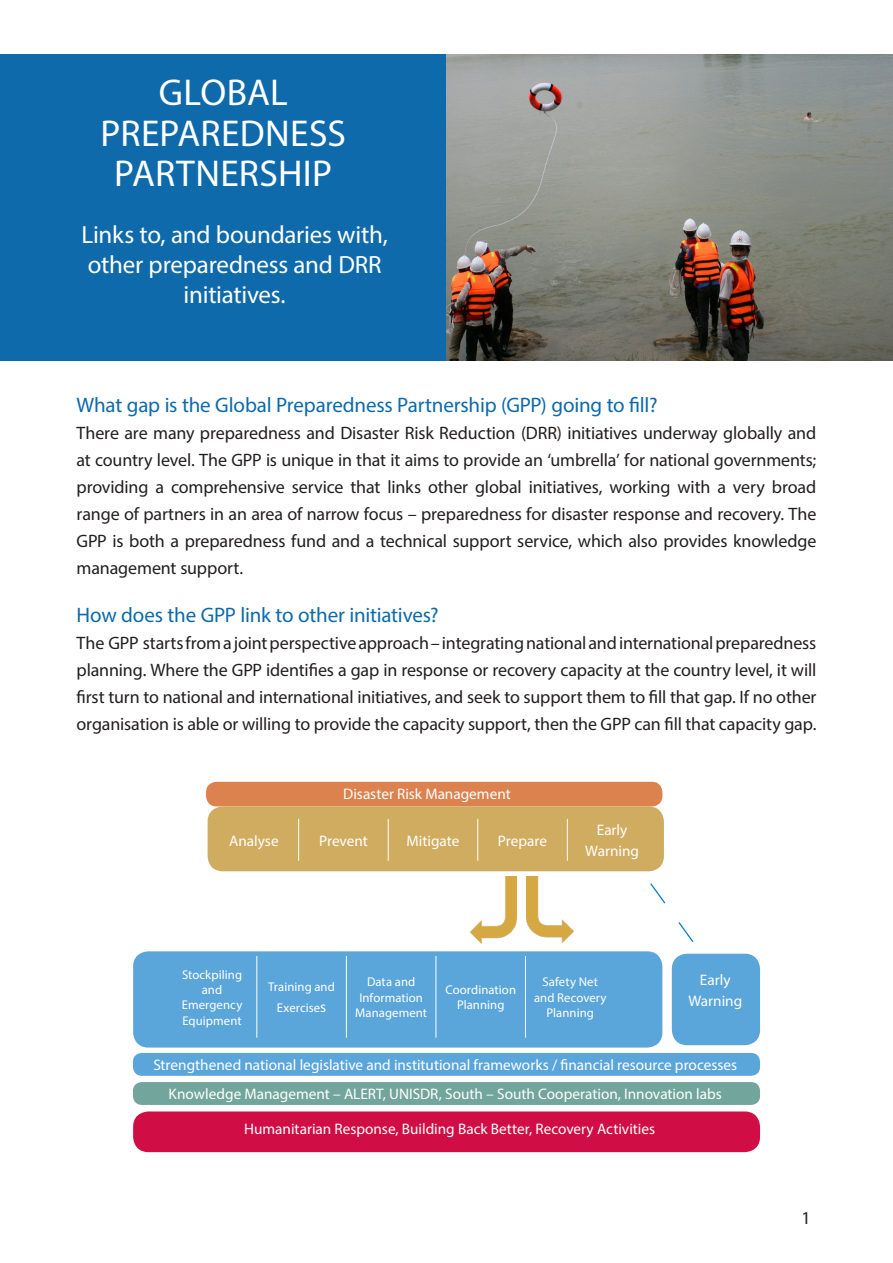
<style>
.page{position:relative;width:893px;height:1263px;background:#fff}
.page>*{position:absolute;margin:0;border:0;box-sizing:border-box;transform-origin:0 0}
.t1{font:37.5px/40.5px "Myriad Pro";letter-spacing:.005em;color:#fff;text-align:center}
.t2{font:24.9px/30px "Myriad Pro";letter-spacing:-.01em;color:#fff;text-align:center}
.t3{font:21px "Myriad Pro";letter-spacing:-.01em;color:#0e6aab}
.t4{font:18px/27px "Myriad Pro";letter-spacing:-.005em;color:#231f20;text-align:justify}
.t5{font:15.3px/20.4px "Myriad Pro";color:#fff;text-align:center}
.t6{font:12.75px/15.3px "Myriad Pro";letter-spacing:.005em;color:#fff;text-align:center}
.s1{font-size:15.3px}
</style>
<div class="page">
<div style="left:0;top:54px;width:446px;height:306px;background:#0e6aab"></div>
<img style="left:446px;top:54px;width:447px;height:306px">
<div style="left:133px;top:1111px;width:627px;height:41px;background:#d10d45;border-radius:15px"></div>
<div style="left:133px;top:1053px;width:627px;height:23px;background:#5aa5da;border-radius:9px"></div>
<div style="left:133px;top:1082px;width:627px;height:23px;background:#72a59b;border-radius:9px"></div>
<div style="left:133px;top:951px;width:529px;height:96px;background:#5aa5da;border-radius:15px"></div>
<div style="left:206px;top:782px;width:456px;height:24px;background:#dc824e;border-radius:10px"></div>
<div style="left:208px;top:806px;width:456px;height:65px;background:#d0ac61;border-radius:15px"></div>
<hr style="left:298px;top:819px;width:1px;height:42px;background:#fff">
<hr style="left:388px;top:819px;width:1px;height:42px;background:#fff">
<hr style="left:477px;top:819px;width:1px;height:42px;background:#fff">
<hr style="left:567px;top:819px;width:1px;height:42px;background:#fff">
<svg style="left:650px;top:883px;width:44px;height:59px"></svg>
<hr style="left:257px;top:956px;width:1px;height:82px;background:#fff">
<hr style="left:346px;top:956px;width:1px;height:82px;background:#fff">
<hr style="left:436px;top:956px;width:1px;height:82px;background:#fff">
<hr style="left:525px;top:956px;width:1px;height:82px;background:#fff">
<div style="left:672px;top:954px;width:88px;height:91px;background:#5aa5da;border-radius:15px"></div>
<img style="left:470px;top:876px;width:47px;height:67px">
<img style="left:527px;top:876px;width:46px;height:66px">
<p class="t1" style="left:101px;top:72px;width:247px">GLOBAL<br>PREPAREDNESS<br>PARTNERSHIP</p>
<p class="t2" style="left:82px;top:219px;width:308px">Links to, and boundaries with, other preparedness and DRR initiatives.</p>
<p class="t3" style="left:77px;top:392px;width:582px">What gap is the Global Preparedness Partnership (GPP) going to fill?</p>
<p class="t4" style="left:77px;top:419px;width:741px">There are many preparedness and Disaster Risk Reduction (DRR) initiatives underway globally and at country level. The GPP is unique in that it aims to provide an ‘umbrella’ for national governments; providing a comprehensive service that links other global initiatives, working with a very broad range of partners in an area of narrow focus – preparedness for disaster response and recovery. The GPP is both a preparedness fund and a technical support service, which also provides knowledge management support.</p>
<p class="t3" style="left:77px;top:602px;width:363px">How does the GPP link to other initiatives?</p>
<p class="t4" style="left:77px;top:629px;width:741px">The GPP starts from a joint perspective approach – integrating national and international preparedness planning. Where the GPP identifies a gap in response or recovery capacity at the country level, it will first turn to national and international initiatives, and seek to support them to fill that gap. If no other organisation is able or willing to provide the capacity support, then the GPP can fill that capacity gap.</p>
<p class="t5" style="left:343px;top:784px;width:169px">Disaster Risk Management</p>
<p class="t5" style="left:229px;top:830px;width:51px">Analyse</p>
<p class="t5" style="left:319px;top:830px;width:50px">Prevent</p>
<p class="t5" style="left:407px;top:830px;width:54px">Mitigate</p>
<p class="t5" style="left:498px;top:830px;width:51px">Prepare</p>
<p class="t5" style="left:585px;top:820px;width:55px">Early<br>Warning</p>
<p class="t6" style="left:182px;top:967px;width:62px">Stockpiling and<br>Emergency<br>Equipment</p>
<p class="t6" style="left:268px;top:977px;width:68px;line-height:20.4px">Training and<br>Exercise<span class="s1">s</span></p>
<p class="t6" style="left:355px;top:974px;width:73px">Data and<br>Information<br>Management</p>
<p class="t6" style="left:445px;top:982px;width:72px">Coordination<br>Planning</p>
<p class="t6" style="left:534px;top:974px;width:74px">Safety Net and Recovery<br>Planning</p>
<p class="t5" style="left:700px;top:970px;width:32px">Early</p>
<p class="t5" style="left:688px;top:990px;width:55px">Warning</p>
<p class="t5" style="left:153px;top:1054px;width:585px">Strengthened national legislative and institutional frameworks / financial resource processes</p>
<p class="t5" style="left:169px;top:1083px;width:555px">Knowledge Management – ALERT, UNISDR, South – South Cooperation, Innovation labs</p>
<p class="t5" style="left:244px;top:1118px;width:412px">Humanitarian Response, Building Back Better, Recovery Activities</p>
<p class="t4" style="left:801px;top:1204px;width:11px">1</p>
</div>
